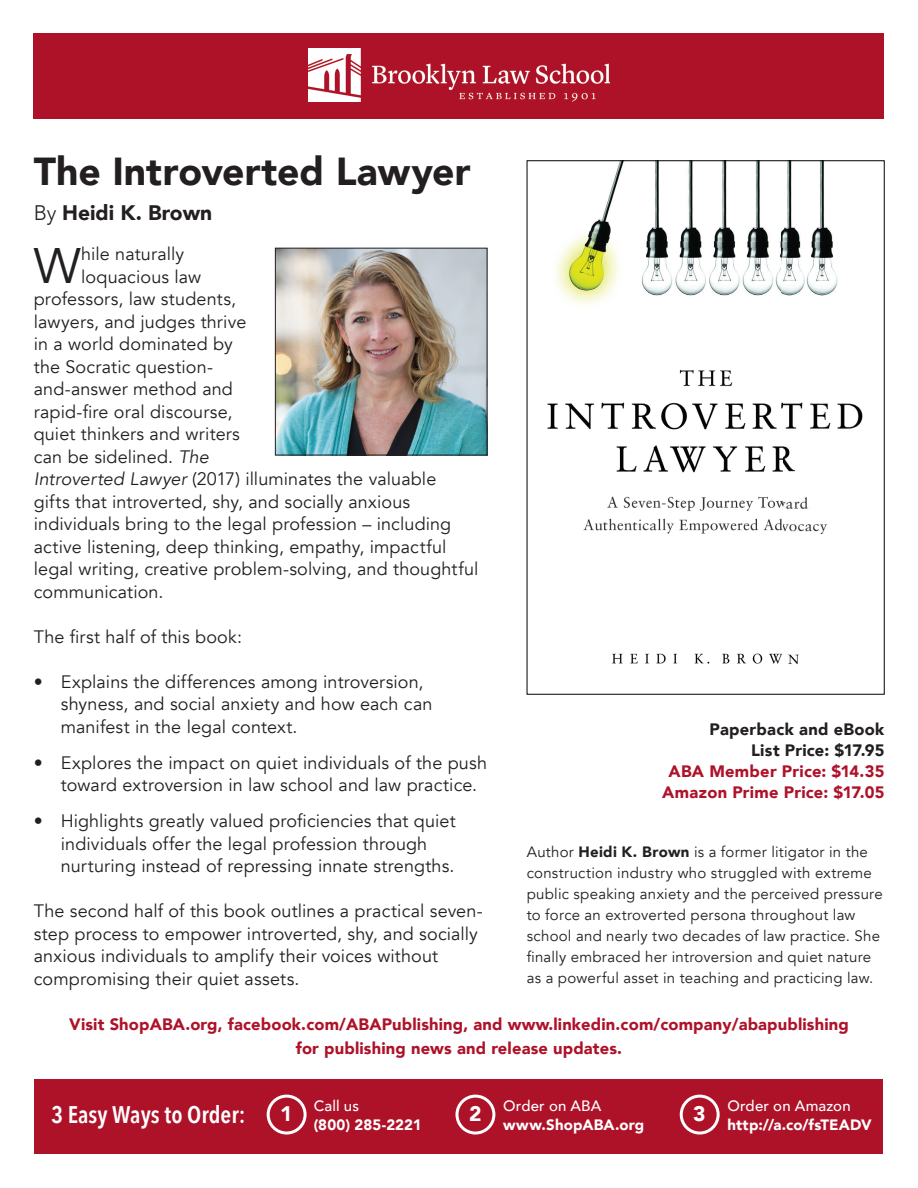
<style>
.page{position:relative;width:918px;height:1188px;background:#fff}
.page>*{position:absolute;margin:0;border:0;box-sizing:border-box;transform-origin:0 0}
.t1{font:49.8px "Avenir";color:#231f20}
.t2{font:900 39px "Avenir";color:#231f20}
.t3{font:600 24px "Avenir Next Condensed";color:#fff}
.t4{font:900 21px "Avenir";color:#231f20}
.t5{font:900 21px "Avenir";color:#fff}
.t6{font:18px/22.5px "Avenir";letter-spacing:.005em;color:#231f20}
.t7{font:900 16.5px/21px "Avenir";letter-spacing:.01em;color:#ae1229;text-align:center}
.t8{font:900 16.5px/21px "Avenir";letter-spacing:.015em;color:#231f20;text-align:right}
.t9{font:15px/21px "Avenir";letter-spacing:.015em;color:#231f20}
.t10{font:900 15px "Avenir";letter-spacing:.005em;color:#fff}
.t11{font:500 15px "Avenir";letter-spacing:.01em;color:#fff}
.s1{font-weight:300}
.s2{font-style:italic}
.s3{font-weight:900}
</style>
<div class="page">
<div style="left:34px;top:34px;width:850px;height:85px;background:#ae1229"></div>
<img style="left:308px;top:48px;width:302px;height:54px">
<img style="left:547px;top:163px;width:316px;height:502px">
<div style="left:34px;top:1079px;width:850px;height:75px;background:#ae1229"></div>
<div style="left:267px;top:1095px;width:40px;height:40px;border:3px solid #fff;border-radius:50%"></div>
<div style="left:455px;top:1095px;width:40px;height:40px;border:3px solid #fff;border-radius:50%"></div>
<div style="left:680px;top:1095px;width:40px;height:40px;border:3px solid #fff;border-radius:50%"></div>
<img style="left:277px;top:250px;width:208px;height:203px">
<div style="left:275px;top:248px;width:212px;height:207px;border:1px solid #231f20"></div>
<h2 class="t2" style="left:34px;top:138px;width:438px">The Introverted Lawyer</h2>
<p class="t4" style="left:34px;top:195px;width:180px"><span class="s1">By</span> Heidi K. Brown</p>
<h1 class="t1" style="left:34px;top:236px;width:48px">W</h1>
<p class="t6" style="left:81px;top:243px;width:104px">hile naturally</p>
<p class="t6" style="left:81px;top:266px;width:122px">loquacious law</p>
<p class="t6" style="left:34px;top:288px;width:204px">professors, law students,</p>
<p class="t6" style="left:34px;top:311px;width:214px">lawyers, and judges thrive</p>
<p class="t6" style="left:34px;top:333px;width:201px">in a world dominated by</p>
<p class="t6" style="left:34px;top:356px;width:181px">the Socratic question-</p>
<p class="t6" style="left:34px;top:378px;width:201px">and-answer method and</p>
<p class="t6" style="left:34px;top:401px;width:200px">rapid-fire oral discourse,</p>
<p class="t6" style="left:34px;top:423px;width:208px">quiet thinkers and writers</p>
<p class="t6" style="left:34px;top:446px;width:177px">can be sidelined. <span class="s2">The</span></p>
<p class="t6" style="left:34px;top:468px;width:404px"><span class="s2">Introverted Lawyer</span> (2017) illuminates the valuable</p>
<p class="t6" style="left:34px;top:491px;width:378px">gifts that introverted, shy, and socially anxious</p>
<p class="t6" style="left:34px;top:513px;width:419px">individuals bring to the legal profession – including</p>
<p class="t6" style="left:34px;top:536px;width:414px">active listening, deep thinking, empathy, impactful</p>
<p class="t6" style="left:34px;top:558px;width:446px">legal writing, creative problem-solving, and thoughtful</p>
<p class="t6" style="left:34px;top:581px;width:131px">communication.</p>
<p class="t6" style="left:34px;top:626px;width:210px">The first half of this book:</p>
<p class="t6" style="left:61px;top:671px;width:373px;text-indent:-27px">• Explains the differences among introversion, shyness, and social anxiety and how each can manifest in the legal context.</p>
<p class="t6" style="left:61px;top:752px;width:428px;text-indent:-27px">• Explores the impact on quiet individuals of the push toward extroversion in law school and law practice.</p>
<p class="t6" style="left:61px;top:810px;width:396px;text-indent:-27px">• Highlights greatly valued proficiencies that quiet individuals offer the legal profession through nurturing instead of repressing innate strengths.</p>
<p class="t6" style="left:34px;top:900px;width:451px">The second half of this book outlines a practical seven&shy;step process to empower introverted, shy, and socially anxious individuals to amplify their voices without compromising their quiet assets.</p>
<p class="t8" style="left:710px;top:719px;width:176px">Paperback and eBook<br>List Price: $17.95</p>
<p class="t7" style="left:662px;top:761px;width:224px">ABA Member Price: $14.35<br>Amazon Prime Price: $17.05</p>
<p class="t9" style="left:527px;top:842px;width:358px">Author <span class="s3">Heidi K. Brown</span> is a former litigator in the construction industry who struggled with extreme public speaking anxiety and the perceived pressure to force an extroverted persona throughout law school and nearly two decades of law practice. She finally embraced her introversion and quiet nature as a powerful asset in teaching and practicing law.</p>
<p class="t7" style="left:69px;top:1012px;width:781px;line-height:24px">Visit ShopABA.org, facebook.com/ABAPublishing, and www.linkedin.com/company/abapublishing for publishing news and release updates.</p>
<p class="t11" style="left:314px;top:1092px;width:47px">Call us</p>
<p class="t10" style="left:314px;top:1112px;width:110px">(800) 285-2221</p>
<p class="t11" style="left:503px;top:1092px;width:100px">Order on ABA</p>
<p class="t10" style="left:503px;top:1112px;width:143px">www.ShopABA.org</p>
<h3 class="t3" style="left:51px;top:1094px;width:196px">3 Easy Ways to Order:</h3>
<p class="t5" style="left:280px;top:1096px;width:14px">1</p>
<p class="t5" style="left:469px;top:1096px;width:14px">2</p>
<p class="t5" style="left:693px;top:1096px;width:14px">3</p>
<p class="t11" style="left:727px;top:1092px;width:125px">Order on Amazon</p>
<p class="t10" style="left:727px;top:1112px;width:146px">http://a.co/fsTEADV</p>
</div>
